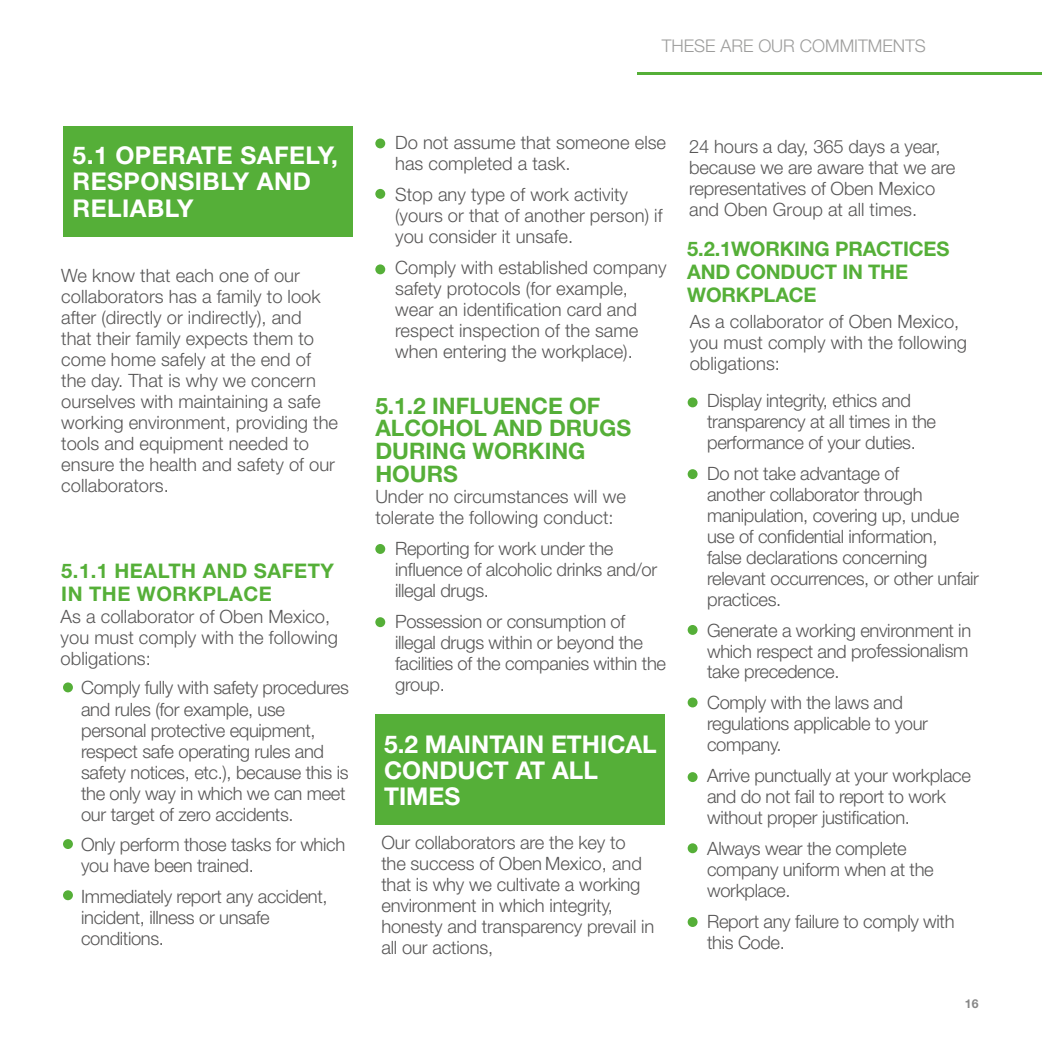
<style>
.page{position:relative;width:1042px;height:1042px;background:#fff}
.page>*{position:absolute;margin:0;border:0;box-sizing:border-box;transform-origin:0 0}
.t1{font:700 24.5px/26.2px "Helvetica Neue LT Std";letter-spacing:.02em;color:#fff}
.t2{font:700 24.5px/26.2px "Helvetica Neue LT Std";color:#fff}
.t3{font:700 22.75px/22.8px "Helvetica Neue LT Std";color:#55af38}
.t4{font:700 20.12px/22.8px "Helvetica Neue LT Std";letter-spacing:-.01em;color:#55af38}
.t5{font:700 20.12px/22.8px "Helvetica Neue LT Std";letter-spacing:.025em;color:#55af38}
.t6{font:300 18.38px/21px "Helvetica Neue LT Std";letter-spacing:-.02em;color:#585757}
.t7{font:300 18.38px/21px "Helvetica Neue LT Std";color:#585757}
.t8{font:300 17.5px "Helvetica Neue LT Std";color:#9d9d9c}
.t9{font:700 12.25px "Helvetica Neue LT Std";color:#878787}
</style>
<div class="page">
<hr style="left:637px;top:72px;width:405px;height:2px;background:#55af38">
<div style="left:687px;top:397px;width:10px;height:10px;background:#55af38;border-radius:50%"></div>
<div style="left:687px;top:469px;width:10px;height:10px;background:#55af38;border-radius:50%"></div>
<div style="left:687px;top:625px;width:10px;height:10px;background:#55af38;border-radius:50%"></div>
<div style="left:687px;top:697px;width:10px;height:10px;background:#55af38;border-radius:50%"></div>
<div style="left:687px;top:772px;width:10px;height:10px;background:#55af38;border-radius:50%"></div>
<div style="left:687px;top:843px;width:10px;height:10px;background:#55af38;border-radius:5px"></div>
<div style="left:687px;top:917px;width:10px;height:10px;background:#55af38;border-radius:5px"></div>
<div style="left:375px;top:138px;width:10px;height:10px;background:#55af38;border-radius:5px"></div>
<div style="left:375px;top:189px;width:10px;height:10px;background:#55af38;border-radius:5px"></div>
<div style="left:375px;top:264px;width:10px;height:10px;background:#55af38;border-radius:5px"></div>
<div style="left:375px;top:544px;width:10px;height:10px;background:#55af38;border-radius:5px"></div>
<div style="left:375px;top:617px;width:10px;height:10px;background:#55af38;border-radius:5px"></div>
<div style="left:63px;top:682px;width:10px;height:10px;background:#55af38;border-radius:5px"></div>
<div style="left:63px;top:839px;width:10px;height:10px;background:#55af38;border-radius:5px"></div>
<div style="left:63px;top:890px;width:10px;height:10px;background:#55af38;border-radius:5px"></div>
<div style="left:63px;top:126px;width:289px;height:111px;background:#55af38"></div>
<div style="left:375px;top:714px;width:290px;height:111px;background:#55af38"></div>
<p class="t8" style="left:662px;top:35px;width:266px">THESE ARE OUR COMMITMENTS</p>
<h1 class="t1" style="left:73px;top:142px;width:267px">5.1 OPERATE SAFELY,<br>RESPONSIBLY AND<br>RELIABLY</h1>
<p class="t7" style="left:61px;top:264px;width:278px">We know that each one of our collaborators has a family to look after (directly or indirectly), and<br>that their family expects them to come home safely at the end of the day. That is why we concern ourselves with maintaining a safe working environment, providing the tools and equipment needed to ensure the health and safety of our collaborators.</p>
<p class="t5" style="left:61px;top:559px;width:274px">5.1.1 HEALTH AND SAFETY<br>IN THE WORKPLACE</p>
<p class="t7" style="left:61px;top:606px;width:279px">As a collaborator of Oben Mexico, you must comply with the following obligations:</p>
<p class="t6" style="left:81px;top:677px;width:269px">Comply fully with safety procedures and rules (for example, use personal protective equipment, respect safe operating rules and safety notices, etc.), because this is the only way in which we can meet our target of zero accidents.</p>
<p class="t6" style="left:81px;top:834px;width:266px">Only perform those tasks for which you have been trained.</p>
<p class="t6" style="left:81px;top:886px;width:248px">Immediately report any accident, incident, illness or unsafe conditions.</p>
<p class="t7" style="left:395px;top:132px;width:272px">Do not assume that someone else has completed a task.</p>
<p class="t7" style="left:395px;top:184px;width:269px">Stop any type of work activity (yours or that of another person) if you consider it unsafe.</p>
<p class="t7" style="left:395px;top:257px;width:273px">Comply with established company safety protocols (for example, wear an identification card and respect inspection of the same when entering the workplace).</p>
<p class="t3" style="left:375px;top:393px;width:257px">5.1.2 INFLUENCE OF<br>ALCOHOL AND DRUGS<br>DURING WORKING<br>HOURS</p>
<p class="t7" style="left:375px;top:485px;width:252px">Under no circumstances will we tolerate the following conduct:</p>
<p class="t6" style="left:395px;top:537px;width:263px">Reporting for work under the influence of alcoholic drinks and/or illegal drugs.</p>
<p class="t6" style="left:395px;top:610px;width:272px">Possession or consumption of illegal drugs within or beyond the facilities of the companies within the group.</p>
<h1 class="t2" style="left:384px;top:730px;width:274px">5.2 MAINTAIN ETHICAL<br>CONDUCT AT ALL<br>TIMES</h1>
<p class="t6" style="left:381px;top:831px;width:274px">Our collaborators are the key to the success of Oben Mexico, and that is why we cultivate a working environment in which integrity, honesty and transparency prevail in all our actions,</p>
<p class="t6" style="left:689px;top:135px;width:268px">24 hours a day, 365 days a year, because we are aware that we are representatives of Oben Mexico and Oben Group at all times.</p>
<p class="t4" style="left:687px;top:237px;width:264px">5.2.1WORKING PRACTICES<br>AND CONDUCT IN THE<br>WORKPLACE</p>
<p class="t7" style="left:690px;top:310px;width:279px">As a collaborator of Oben Mexico, you must comply with the following obligations:</p>
<p class="t6" style="left:707px;top:389px;width:231px">Display integrity, ethics and transparency at all times in the performance of your duties.</p>
<p class="t6" style="left:707px;top:462px;width:273px">Do not take advantage of<br>another collaborator through manipulation, covering up, undue use of confidential information,<br>false declarations concerning relevant occurrences, or other unfair practices.</p>
<p class="t6" style="left:707px;top:619px;width:266px">Generate a working environment in which respect and professionalism take precedence.</p>
<p class="t6" style="left:707px;top:692px;width:222px">Comply with the laws and regulations applicable to your company.</p>
<p class="t6" style="left:707px;top:765px;width:265px">Arrive punctually at your workplace and do not fail to report to work without proper justification.</p>
<p class="t6" style="left:707px;top:838px;width:228px">Always wear the complete company uniform when at the workplace.</p>
<p class="t6" style="left:707px;top:911px;width:249px">Report any failure to comply with this Code.</p>
<p class="t9" style="left:965px;top:996px;width:15px">16</p>
</div>
